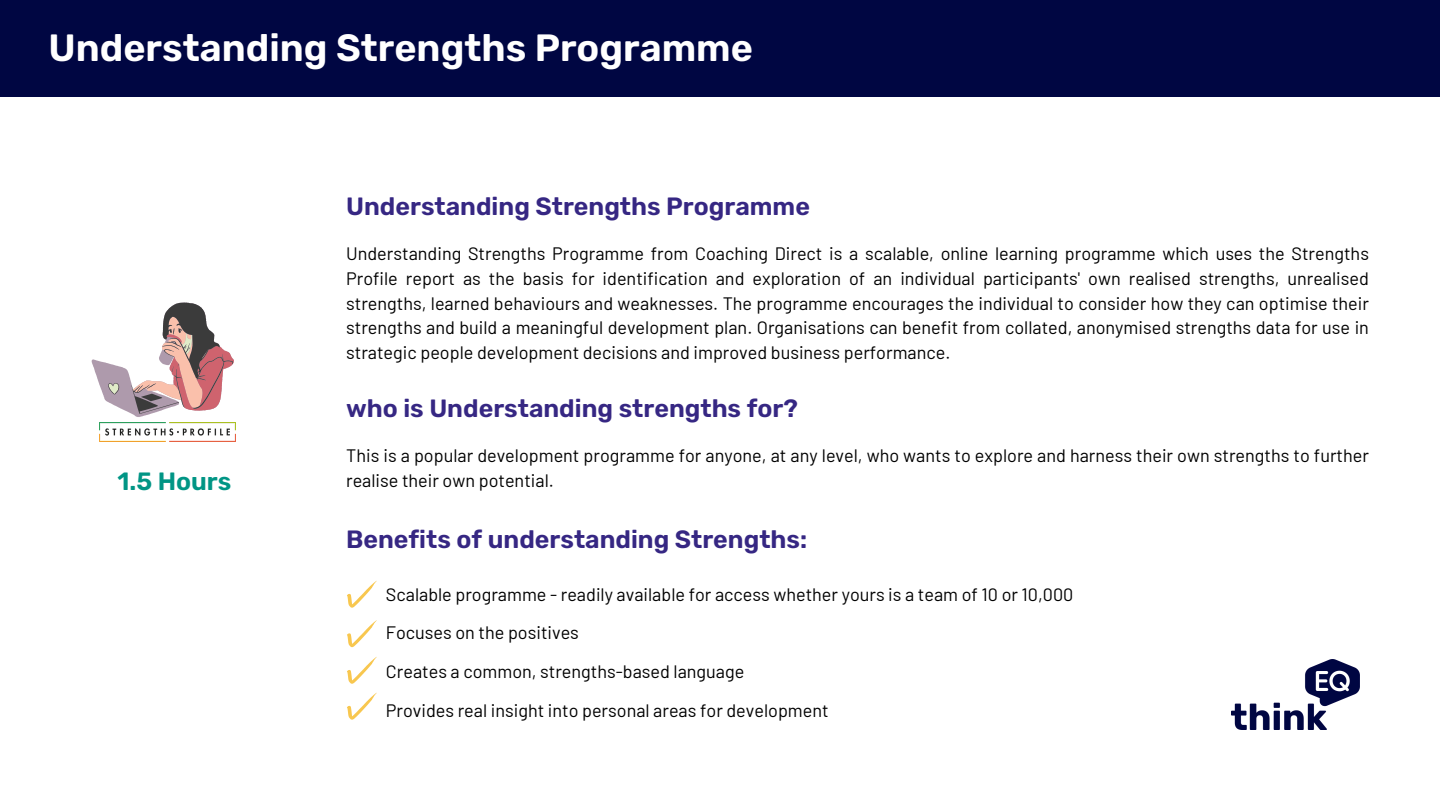
<style>
.page{position:relative;width:1440px;height:810px;background:#fff}
.page>*{position:absolute;margin:0;border:0;box-sizing:border-box;transform-origin:0 0}
.t1{font:600 38px "Rubik";color:#fff}
.t2{font:600 25px "Rubik";color:#362783}
.t3{font:600 25px "Rubik";color:#009585}
.t4{font:18px/24.8px "Barlow";color:#000;text-align:justify}
</style>
<div class="page">
<div style="left:0;top:0;width:1440px;height:97px;background:#000642"></div>
<svg style="left:347px;top:581px;width:30px;height:27px"></svg>
<svg style="left:347px;top:620px;width:30px;height:27px"></svg>
<svg style="left:347px;top:657px;width:30px;height:27px"></svg>
<svg style="left:347px;top:693px;width:30px;height:27px"></svg>
<img style="left:99px;top:423px;width:137px;height:18px">
<svg style="left:92px;top:302px;width:142px;height:115px"></svg>
<img style="left:1231px;top:659px;width:128px;height:70px">
<p class="t1" style="left:48px;top:26px;width:706px">Understanding Strengths Programme</p>
<p class="t2" style="left:346px;top:191px;width:465px">Understanding Strengths Programme</p>
<p class="t3" style="left:117px;top:467px;width:115px">1.5 Hours</p>
<p class="t4" style="left:346px;top:240px;width:1024px">Understanding Strengths Programme from Coaching Direct is a scalable, online learning programme which uses the Strengths Profile report as the basis for identification and exploration of an individual participants' own realised strengths, unrealised strengths, learned behaviours and weaknesses. The programme encourages the individual to consider how they can optimise their strengths and build a meaningful development plan. Organisations can benefit from collated, anonymised strengths data for use in strategic people development decisions and improved business performance.</p>
<p class="t2" style="left:346px;top:394px;width:453px">who is Understanding strengths for?</p>
<p class="t4" style="left:346px;top:442px;width:1024px">This is a popular development programme for anyone, at any level, who wants to explore and harness their own strengths to further realise their own potential.</p>
<p class="t2" style="left:346px;top:525px;width:463px">Benefits of understanding Strengths:</p>
<p class="t4" style="left:386px;top:581px;width:689px">Scalable programme - readily available for access whether yours is a team of 10 or 10,000</p>
<p class="t4" style="left:386px;top:620px;width:195px">Focuses on the positives</p>
<p class="t4" style="left:386px;top:658px;width:360px">Creates a common, strengths-based language</p>
<p class="t4" style="left:386px;top:697px;width:444px">Provides real insight into personal areas for development</p>
</div>
